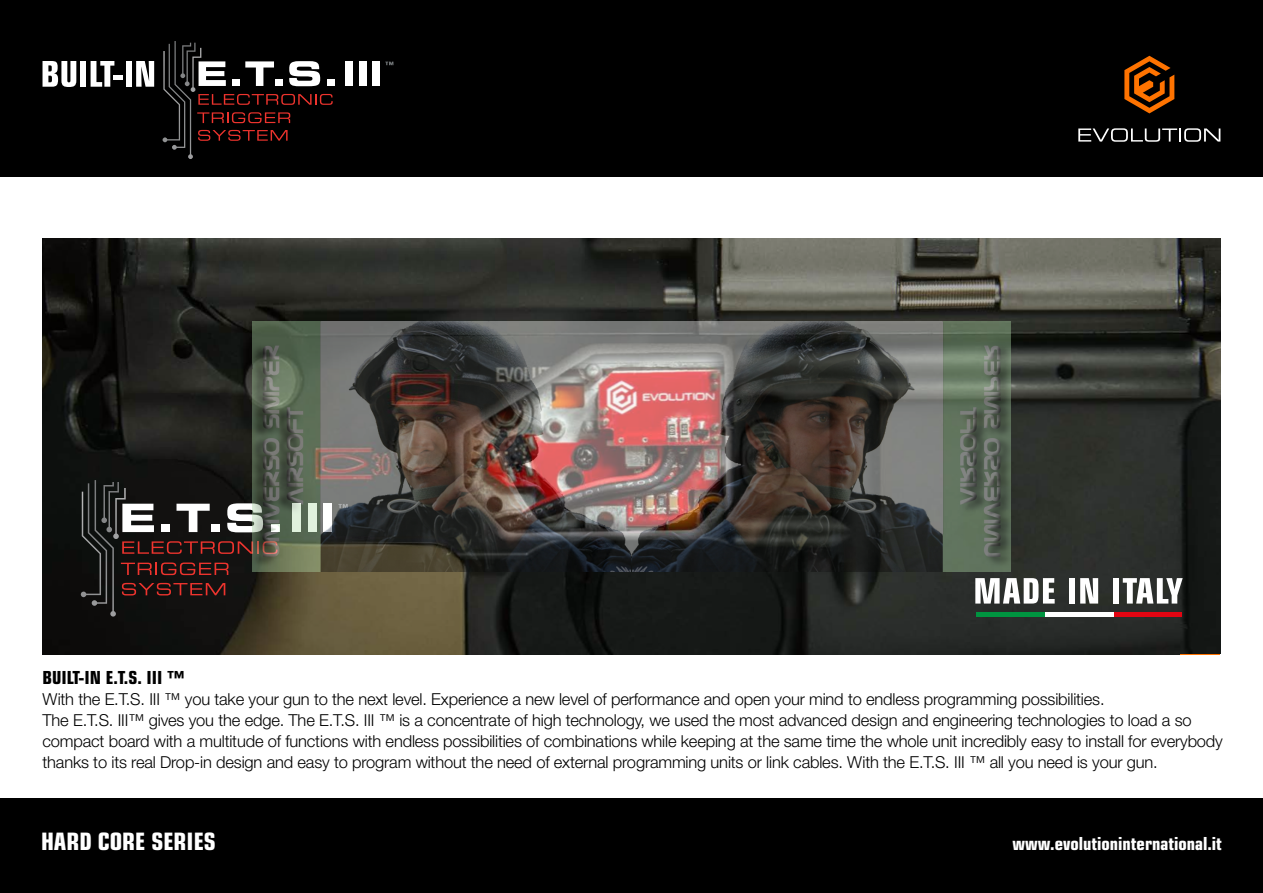
<style>
.page{position:relative;width:1263px;height:893px;background:#fff}
.page>*{position:absolute;margin:0;border:0;box-sizing:border-box;transform-origin:0 0}
.t1{font:700 condensed 24px "Eurostile LT Std";color:#fff}
.t2{font:700 condensed 18px "Eurostile LT Std";color:#fff}
.t3{font:700 condensed 18px "Eurostile LT Std";color:#000}
.t4{font:300 16.5px/21px "Helvetica Neue LT Std";letter-spacing:-.01em;color:#000}
</style>
<div class="page">
<img style="left:43px;top:238px;width:1177px;height:417px">
<svg style="left:81px;top:480px;width:197px;height:137px;background:#332927"></svg>
<svg style="left:975px;top:578px;width:80px;height:26px"></svg>
<div style="left:1069px;top:578px;width:6px;height:26px;background:#fff"></div>
<svg style="left:1080px;top:578px;width:18px;height:26px"></svg>
<div style="left:1113px;top:578px;width:6px;height:26px;background:#fff"></div>
<svg style="left:1123px;top:578px;width:60px;height:26px"></svg>
<div style="left:1113px;top:612px;width:69px;height:5px;background:#e30512"></div>
<div style="left:1045px;top:612px;width:68px;height:5px;background:#fff"></div>
<div style="left:976px;top:612px;width:69px;height:5px;background:#009440"></div>
<div style="left:0;top:798px;width:1263px;height:95px;background:#000"></div>
<div style="left:0;top:0;width:1263px;height:176px;background:#000"></div>
<svg style="left:1078px;top:128px;width:142px;height:14px"></svg>
<svg style="left:1124px;top:56px;width:50px;height:57px"></svg>
<svg style="left:43px;top:61px;width:33px;height:26px"></svg>
<div style="left:80px;top:61px;width:6px;height:26px;background:#fff"></div>
<svg style="left:91px;top:61px;width:23px;height:26px"></svg>
<div style="left:113px;top:75px;width:9px;height:5px;background:#fff"></div>
<div style="left:126px;top:61px;width:6px;height:26px;background:#fff"></div>
<svg style="left:136px;top:61px;width:18px;height:26px"></svg>
<svg style="left:163px;top:41px;width:170px;height:118px"></svg>
<div style="left:327px;top:79px;width:7px;height:7px;background:#fff"></div>
<div style="left:345px;top:61px;width:8px;height:25px;background:#fff"></div>
<div style="left:359px;top:61px;width:7px;height:25px;background:#fff"></div>
<div style="left:372px;top:61px;width:8px;height:25px;background:#fff"></div>
<svg style="left:385px;top:62px;width:8px;height:3px"></svg>
<img style="left:253px;top:321px;width:757px;height:251px">
<p class="t3" style="left:43px;top:667px;width:144px">BUILT-IN E.T.S. III ™</p>
<p class="t4" style="left:43px;top:689px;width:1182px">With the E.T.S. III ™ you take your gun to the next level. Experience a new level of performance and open your mind to endless programming possibilities.<br>The E.T.S. III™ gives you the edge. The E.T.S. III ™ is a concentrate of high technology, we used the most advanced design and engineering technologies to load a so compact board with a multitude of functions with endless possibilities of combinations while keeping at the same time the whole unit incredibly easy to install for everybody thanks to its real Drop-in design and easy to program without the need of external programming units or link cables. With the E.T.S. III ™ all you need is your gun.</p>
<h1 class="t1" style="left:41px;top:827px;width:176px">HARD CORE SERIES</h1>
<p class="t2" style="left:1012px;top:833px;width:211px">www.evolutioninternational.it</p>
</div>
